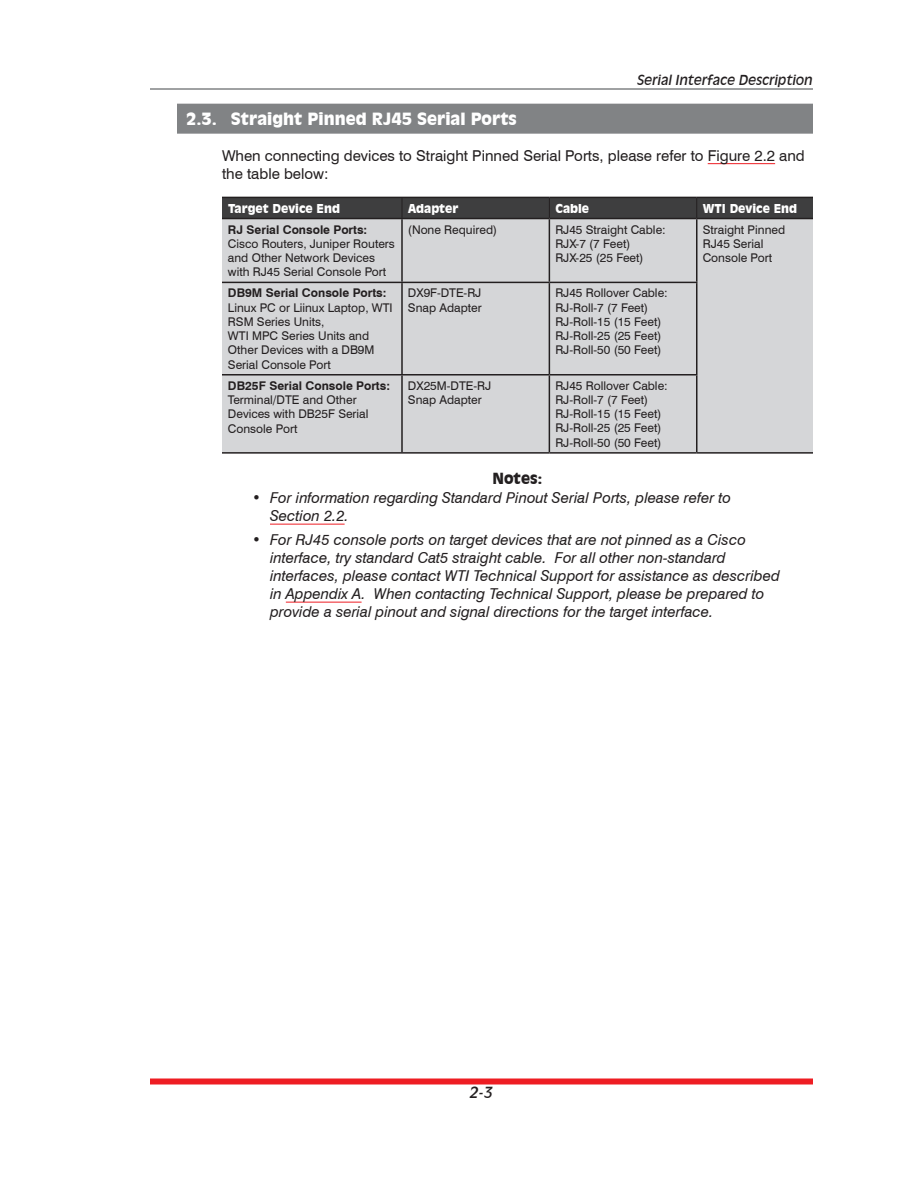
<style>
.page{position:relative;width:918px;height:1188px;background:#fff}
.page>*{position:absolute;margin:0;border:0;box-sizing:border-box;transform-origin:0 0}
.t1{font:900 16.5px "Incised 901 BT";color:#fff}
.t2{font:italic 15px/18px "Swiss 721 BT";color:#231f20}
.t3{font:15px/18px "Swiss 721 BT";color:#231f20}
.t4{font:900 15px "Incised 901 BT";color:#231f20}
.t5{font:italic 15px "Incised 901 BT";color:#231f20}
.t6{font:italic 13.5px "Incised 901 BT";color:#231f20}
.t7{font:12px/14.2px "Swiss 721 BT";color:#231f20}
.t8{font:700 12px "Swiss 721 BT";color:#231f20}
.t9{font:900 12px "Incised 901 BT";color:#fff}
</style>
<div class="page">
<div style="left:150px;top:1078px;width:663px;height:6px;background:#ee1d23"></div>
<hr style="left:150px;top:88px;width:663px;height:2px;background:#818385">
<div style="left:177px;top:104px;width:636px;height:30px;background:#818385"></div>
<hr style="left:708px;top:163px;width:67px;height:1px;background:#ee1d23">
<hr style="left:270px;top:524px;width:75px;height:1px;background:#ee1d23">
<hr style="left:286px;top:602px;width:76px;height:1px;background:#ee1d23">
<div style="left:222px;top:219px;width:591px;height:233px;background:#d5d6d8"></div>
<svg style="left:222px;top:197px;width:591px;height:22px;background:#3a3a3b"></svg>
<hr style="left:401px;top:283px;width:2px;height:91px;background:#231f20">
<hr style="left:549px;top:283px;width:1px;height:91px;background:#231f20">
<hr style="left:222px;top:374px;width:180px;height:2px;background:#231f20">
<hr style="left:402px;top:374px;width:147px;height:2px;background:#231f20">
<hr style="left:401px;top:376px;width:2px;height:76px;background:#231f20">
<hr style="left:549px;top:374px;width:149px;height:2px;background:#231f20">
<hr style="left:549px;top:376px;width:1px;height:76px;background:#231f20">
<hr style="left:222px;top:452px;width:180px;height:2px;background:#231f20">
<hr style="left:402px;top:452px;width:147px;height:2px;background:#231f20">
<hr style="left:549px;top:452px;width:148px;height:2px;background:#231f20">
<hr style="left:401px;top:219px;width:2px;height:63px;background:#231f20">
<hr style="left:549px;top:219px;width:1px;height:63px;background:#231f20">
<hr style="left:696px;top:219px;width:2px;height:63px;background:#231f20">
<hr style="left:222px;top:282px;width:180px;height:1px;background:#231f20">
<hr style="left:402px;top:282px;width:147px;height:1px;background:#231f20">
<hr style="left:549px;top:282px;width:149px;height:1px;background:#231f20">
<hr style="left:696px;top:283px;width:2px;height:91px;background:#231f20">
<hr style="left:696px;top:376px;width:2px;height:76px;background:#231f20">
<hr style="left:697px;top:452px;width:116px;height:2px;background:#231f20">
<p class="t6" style="left:637px;top:72px;width:177px">Serial Interface Description</p>
<h1 class="t1" style="left:186px;top:109px;width:332px">2.3. Straight Pinned RJ45 Serial Ports</h1>
<p class="t3" style="left:222px;top:146px;width:584px">When connecting devices to Straight Pinned Serial Ports, please refer to Figure 2.2 and the table below:</p>
<p class="t9" style="left:228px;top:201px;width:114px">Target Device End</p>
<p class="t9" style="left:408px;top:201px;width:52px">Adapter</p>
<p class="t9" style="left:555px;top:201px;width:35px">Cable</p>
<p class="t9" style="left:703px;top:201px;width:96px">WTI Device End</p>
<p class="t8" style="left:228px;top:222px;width:141px">RJ Serial Console Ports:</p>
<p class="t7" style="left:228px;top:236px;width:168px">Cisco Routers, Juniper Routers and Other Network Devices with RJ45 Serial Console Port</p>
<p class="t7" style="left:408px;top:222px;width:91px">(None Required)</p>
<p class="t7" style="left:555px;top:222px;width:112px">RJ45 Straight Cable:<br>RJX-7 (7 Feet)<br>RJX-25 (25 Feet)</p>
<p class="t7" style="left:703px;top:222px;width:84px">Straight Pinned<br>RJ45 Serial<br>Console Port</p>
<p class="t8" style="left:228px;top:286px;width:160px">DB9M Serial Console Ports:</p>
<p class="t7" style="left:228px;top:300px;width:166px">Linux PC or Liinux Laptop, WTI<br>RSM Series Units,<br>WTI MPC Series Units and<br>Other Devices with a DB9M<br>Serial Console Port</p>
<p class="t7" style="left:408px;top:286px;width:75px">DX9F-DTE-RJ<br>Snap Adapter</p>
<p class="t7" style="left:555px;top:286px;width:114px">RJ45 Rollover Cable:<br>RJ-Roll-7 (7 Feet)<br>RJ-Roll-15 (15 Feet)<br>RJ-Roll-25 (25 Feet)<br>RJ-Roll-50 (50 Feet)</p>
<p class="t7" style="left:408px;top:378px;width:85px">DX25M-DTE-RJ<br>Snap Adapter</p>
<p class="t7" style="left:555px;top:378px;width:114px">RJ45 Rollover Cable:<br>RJ-Roll-7 (7 Feet)<br>RJ-Roll-15 (15 Feet)<br>RJ-Roll-25 (25 Feet)<br>RJ-Roll-50 (50 Feet)</p>
<p class="t4" style="left:492px;top:469px;width:52px">Notes:</p>
<p class="t2" style="left:270px;top:489px;width:462px;text-indent:-18px">• For information regarding Standard Pinout Serial Ports, please refer to<br>Section 2.2.</p>
<p class="t2" style="left:270px;top:531px;width:511px;text-indent:-18px">• For RJ45 console ports on target devices that are not pinned as a Cisco interface, try standard Cat5 straight cable. For all other non-standard interfaces, please contact WTI Technical Support for assistance as described in Appendix A. When contacting Technical Support, please be prepared to provide a serial pinout and signal directions for the target interface.</p>
<p class="t8" style="left:228px;top:378px;width:164px">DB25F Serial Console Ports:</p>
<p class="t7" style="left:228px;top:393px;width:142px">Terminal/DTE and Other<br>Devices with DB25F Serial<br>Console Port</p>
<p class="t5" style="left:470px;top:1084px;width:24px">2-3</p>
</div>
